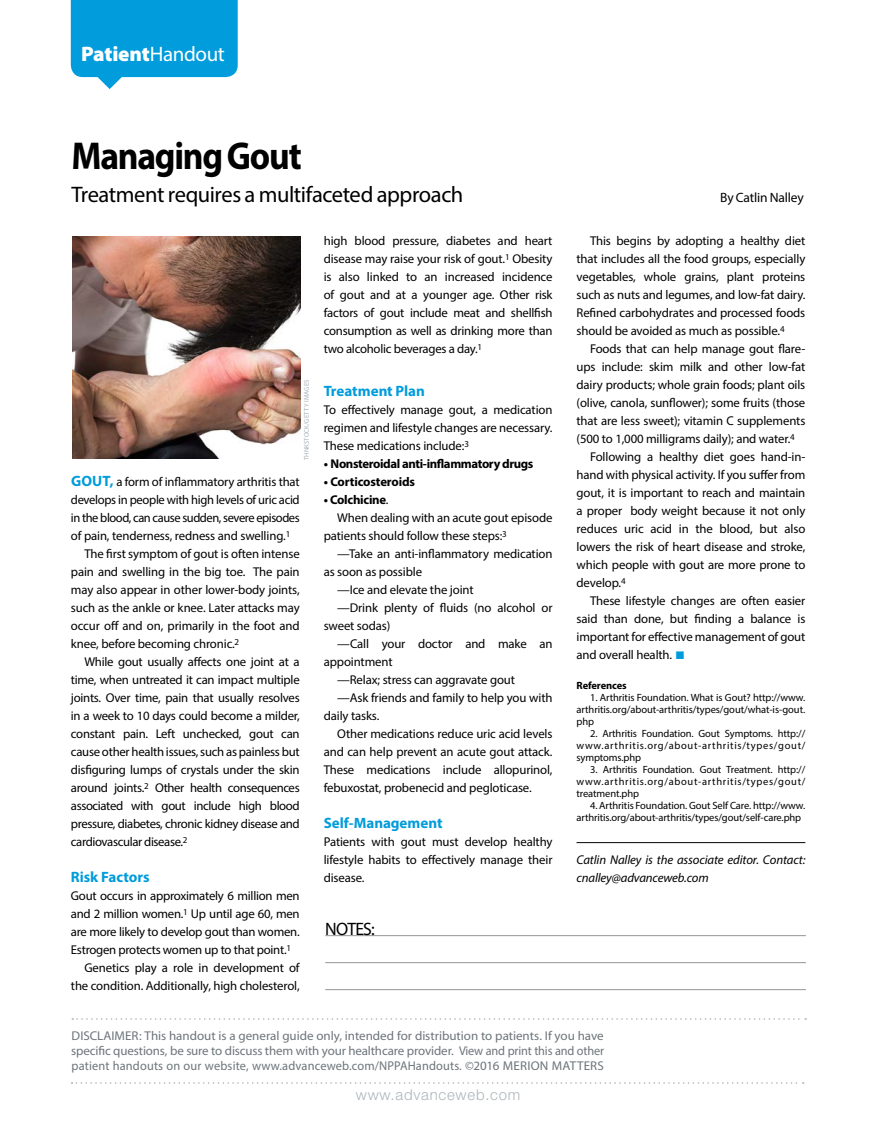
<style>
.page{position:relative;width:878px;height:1134px;background:#fff}
.page>*{position:absolute;margin:0;border:0;box-sizing:border-box;transform-origin:0 0}
.t1{font:700 39px "Myriad Pro";letter-spacing:-.035em;color:#000;scale:.91 1}
.t2{font:22.5px "Myriad Pro";letter-spacing:-.02em;color:#000}
.t3{font:900 21px "Myriad Pro";letter-spacing:-.015em;color:#fff}
.t4{font:18px "Myriad";letter-spacing:-.045em;color:#000}
.t5{font:700 15px "Myriad Pro";letter-spacing:-.005em;color:#009cdb}
.t6{font:300 15px "Helvetica Neue";letter-spacing:.05em;color:#aeb6ba}
.t7{font:13.5px "Myriad Pro";letter-spacing:-.01em;color:#000}
.t8{font:12.75px/18px "Myriad Pro";letter-spacing:-.01em;color:#000;text-align:justify}
.t9{font:12.75px/15px "Myriad";letter-spacing:-.005em;color:#6d757a}
.t10{font:12.75px "Myriad Pro";letter-spacing:-.03em;color:#000}
.t11{font:12.75px "Myriad Pro";letter-spacing:.015em;color:#6d757a}
.t12{font:italic 12.75px/18px "Myriad Pro";letter-spacing:-.01em;color:#000}
.t13{font:700 12.75px "Myriad Pro";letter-spacing:-.03em;color:#000}
.t14{font:12.75px "Myriad Pro";letter-spacing:-.035em;color:#000}
.t15{font:700 12.75px "Myriad Pro";letter-spacing:-.01em;color:#000}
.t16{font:10.5px/12px "Myriad Pro";letter-spacing:-.005em;color:#000;text-align:justify}
.t17{font:700 10.5px "Myriad Pro";letter-spacing:-.01em;color:#000}
.t18{font:6.75px "Myriad Pro";letter-spacing:.01em;color:#a9b0b5}
.s1{font-weight:400}
.s2{font-weight:700;font-size:15px;color:#009cdb}
.s3{font-family:"MS Mincho";font-size:10.5px;color:#009cdb}
.s4{font-family:"Myriad Pro"}
.s5{font-family:"Myriad"}
</style>
<div class="page">
<hr style="left:576px;top:842px;width:229px;height:1px;background:#000">
<img style="left:72px;top:236px;width:229px;height:223px">
<svg style="left:71px;top:0;width:167px;height:89px;background:#21a8df"></svg>
<svg style="left:72px;top:1018px;width:734px;height:2px"></svg>
<svg style="left:72px;top:1082px;width:731px;height:2px"></svg>
<hr style="left:325px;top:935px;width:481px;height:1px;background:#939598">
<hr style="left:325px;top:962px;width:481px;height:1px;background:#939598">
<hr style="left:325px;top:989px;width:481px;height:1px;background:#939598">
<h3 class="t3" style="left:81px;top:40px;width:145px">Patient<span class="s1">Handout</span></h3>
<h1 class="t1" style="left:71px;top:130px;width:254px">Managing Gout</h1>
<h2 class="t2" style="left:71px;top:180px;width:393px">Treatment requires a multifaceted approach</h2>
<p class="t7" style="left:720px;top:189px;width:85px">By Catlin Nalley</p>
<p class="t18" style="left:302px;top:460px;width:82px;rotate:-90deg">THNKSTOCK/GETTY IMAGES</p>
<p class="t8" style="left:71px;top:473px;width:230px"><span class="s2">GOUT,</span> a form of inflammatory arthritis that</p>
<p class="t8" style="left:71px;top:491px;width:230px">develops in people with high levels of uric acid</p>
<p class="t14" style="left:71px;top:510px;width:230px">in the blood, can cause sudden, severe episodes</p>
<p class="t8" style="left:71px;top:527px;width:221px">of pain, tenderness, redness and swelling.<sup>1</sup></p>
<p class="t8" style="left:84px;top:545px;width:217px">The first symptom of gout is often intense</p>
<p class="t8" style="left:71px;top:563px;width:230px">pain and swelling in the big toe. The pain</p>
<p class="t8" style="left:71px;top:581px;width:230px">may also appear in other lower-body joints,</p>
<p class="t8" style="left:71px;top:599px;width:230px">such as the ankle or knee. Later attacks may</p>
<p class="t8" style="left:71px;top:617px;width:230px">occur off and on, primarily in the foot and</p>
<p class="t8" style="left:71px;top:635px;width:170px">knee, before becoming chronic.<sup>2</sup></p>
<p class="t8" style="left:84px;top:653px;width:217px">While gout usually affects one joint at a</p>
<p class="t8" style="left:71px;top:671px;width:230px">time, when untreated it can impact multiple</p>
<p class="t8" style="left:71px;top:689px;width:230px">joints. Over time, pain that usually resolves</p>
<p class="t8" style="left:71px;top:707px;width:230px">in a week to 10 days could become a milder,</p>
<p class="t8" style="left:71px;top:725px;width:230px">constant pain. Left unchecked, gout can</p>
<p class="t8" style="left:71px;top:743px;width:230px">cause other health issues, such as painless but</p>
<p class="t8" style="left:71px;top:761px;width:230px">disfiguring lumps of crystals under the skin</p>
<p class="t10" style="left:71px;top:780px;width:230px">around joints.<sup>2</sup> Other health consequences</p>
<p class="t10" style="left:71px;top:798px;width:230px">associated with gout include high blood</p>
<p class="t10" style="left:71px;top:816px;width:230px">pressure, diabetes, chronic kidney disease and</p>
<p class="t10" style="left:71px;top:834px;width:118px">cardiovascular disease.<sup>2</sup></p>
<p class="t5" style="left:71px;top:867px;width:80px">Risk Factors</p>
<p class="t8" style="left:71px;top:887px;width:230px">Gout occurs in approximately 6 million men</p>
<p class="t8" style="left:71px;top:905px;width:230px">and 2 million women.<sup>1</sup> Up until age 60, men</p>
<p class="t8" style="left:71px;top:923px;width:230px">are more likely to develop gout than women.</p>
<p class="t8" style="left:71px;top:941px;width:222px">Estrogen protects women up to that point.<sup>1</sup></p>
<p class="t8" style="left:84px;top:959px;width:217px">Genetics play a role in development of</p>
<p class="t8" style="left:71px;top:977px;width:230px">the condition. Additionally, high cholesterol,</p>
<p class="t8" style="left:324px;top:232px;width:230px">high blood pressure, diabetes and heart disease may raise your risk of gout.<sup>1</sup> Obesity is also linked to an increased incidence of gout and at a younger age. Other risk factors of gout include meat and shellfish consumption as well as drinking more than two alcoholic beverages a day.<sup>1</sup></p>
<p class="t5" style="left:324px;top:381px;width:103px">Treatment Plan</p>
<p class="t8" style="left:324px;top:401px;width:230px">To effectively manage gout, a medication regimen and lifestyle changes are necessary.<br>These medications include:<sup>3</sup></p>
<p class="t13" style="left:324px;top:455px;width:211px">• Nonsteroidal anti-inflammatory drugs</p>
<p class="t15" style="left:324px;top:473px;width:93px">• Corticosteroids</p>
<p class="t13" style="left:324px;top:491px;width:66px">• Colchicine<span class="s1">.</span></p>
<p class="t8" style="left:337px;top:509px;width:217px">When dealing with an acute gout episode</p>
<p class="t8" style="left:324px;top:527px;width:185px">patients should follow these steps:<sup>3</sup></p>
<p class="t8" style="left:337px;top:545px;width:217px">—Take an anti-inflammatory medication</p>
<p class="t8" style="left:324px;top:563px;width:100px">as soon as possible</p>
<p class="t8" style="left:337px;top:581px;width:138px">—Ice and elevate the joint</p>
<p class="t8" style="left:337px;top:599px;width:217px">—Drink plenty of fluids (no alcohol or</p>
<p class="t8" style="left:324px;top:617px;width:68px">sweet sodas)</p>
<p class="t8" style="left:337px;top:635px;width:217px">—Call your doctor and make an</p>
<p class="t8" style="left:324px;top:653px;width:70px">appointment</p>
<p class="t8" style="left:337px;top:671px;width:179px">—Relax; stress can aggravate gout</p>
<p class="t8" style="left:337px;top:689px;width:217px">—Ask friends and family to help you with</p>
<p class="t8" style="left:324px;top:707px;width:57px">daily tasks.</p>
<p class="t8" style="left:337px;top:725px;width:217px">Other medications reduce uric acid levels</p>
<p class="t8" style="left:324px;top:743px;width:230px">and can help prevent an acute gout attack.</p>
<p class="t8" style="left:324px;top:761px;width:230px">These medications include allopurinol,</p>
<p class="t8" style="left:324px;top:779px;width:209px">febuxostat, probenecid and pegloticase.</p>
<p class="t5" style="left:324px;top:813px;width:120px">Self-Management</p>
<p class="t8" style="left:324px;top:833px;width:230px">Patients with gout must develop healthy lifestyle habits to effectively manage their disease.</p>
<h3 class="t4" style="left:325px;top:920px;width:51px">NOTES:</h3>
<p class="t8" style="left:576px;top:232px;width:230px;text-indent:14px">This begins by adopting a healthy diet that includes all the food groups, especially vegetables, whole grains, plant proteins such as nuts and legumes, and low-fat dairy.<br>Refined carbohydrates and processed foods should be avoided as much as possible.<sup>4</sup></p>
<p class="t8" style="left:590px;top:340px;width:217px">Foods that can help manage gout flare-</p>
<p class="t8" style="left:576px;top:358px;width:230px">ups include: skim milk and other low-fat</p>
<p class="t8" style="left:576px;top:376px;width:230px">dairy products; whole grain foods; plant oils</p>
<p class="t8" style="left:576px;top:394px;width:230px">(olive, canola, sunflower); some fruits (those</p>
<p class="t8" style="left:576px;top:412px;width:230px">that are less sweet); vitamin C supplements</p>
<p class="t8" style="left:576px;top:430px;width:220px">(500 to 1,000 milligrams daily); and water.<sup>4</sup></p>
<p class="t8" style="left:590px;top:448px;width:217px">Following a healthy diet goes hand-in-</p>
<p class="t8" style="left:576px;top:466px;width:230px">hand with physical activity. If you suffer from</p>
<p class="t8" style="left:576px;top:484px;width:230px">gout, it is important to reach and maintain</p>
<p class="t8" style="left:576px;top:502px;width:230px">a proper body weight because it not only</p>
<p class="t8" style="left:576px;top:520px;width:230px">reduces uric acid in the blood, but also</p>
<p class="t8" style="left:576px;top:538px;width:230px">lowers the risk of heart disease and stroke,</p>
<p class="t8" style="left:576px;top:556px;width:230px">which people with gout are more prone to</p>
<p class="t8" style="left:576px;top:574px;width:51px">develop.<sup>4</sup></p>
<p class="t8" style="left:590px;top:592px;width:217px">These lifestyle changes are often easier</p>
<p class="t8" style="left:576px;top:610px;width:230px">said than done, but finding a balance is</p>
<p class="t8" style="left:576px;top:628px;width:230px">important for effective management of gout</p>
<p class="t8" style="left:576px;top:646px;width:110px">and overall health. <span class="s3">■</span></p>
<p class="t17" style="left:576px;top:679px;width:52px">References</p>
<p class="t16" style="left:576px;top:692px;width:230px;text-indent:14px">1. Arthritis Foundation. What is Gout? http://www. arthritis.org/about-arthritis/types/gout/what-is-gout. php</p>
<p class="t16" style="left:576px;top:728px;width:230px;text-indent:14px">2. Arthritis Foundation. Gout Symptoms. http:// www.arthritis.org/about-arthritis/types/gout/ symptoms.php</p>
<p class="t16" style="left:576px;top:764px;width:230px;text-indent:14px">3. Arthritis Foundation. Gout Treatment. http:// www.arthritis.org/about-arthritis/types/gout/ treatment.php</p>
<p class="t16" style="left:576px;top:800px;width:230px;text-indent:14px">4. Arthritis Foundation. Gout Self Care. http://www. arthritis.org/about-arthritis/types/gout/self-care.php</p>
<p class="t12" style="left:576px;top:851px;width:230px">Catlin Nalley is the associate editor. Contact: cnalley@advanceweb.com</p>
<p class="t9" style="left:71px;top:1029px;width:534px">DISCLAIMER: This handout is a general guide only, intended for distribution to patients. If you have specific questions, be sure to discuss them with your healthcare provider. <span class="s4">View and print this and other</span></p>
<p class="t11" style="left:71px;top:1058px;width:534px">patient handouts on our website, www.advanceweb.com/NPPAHandouts. <span class="s5">©2016 MERION MATTERS</span></p>
<p class="t6" style="left:356px;top:1085px;width:166px">www.advanceweb.com</p>
</div>
